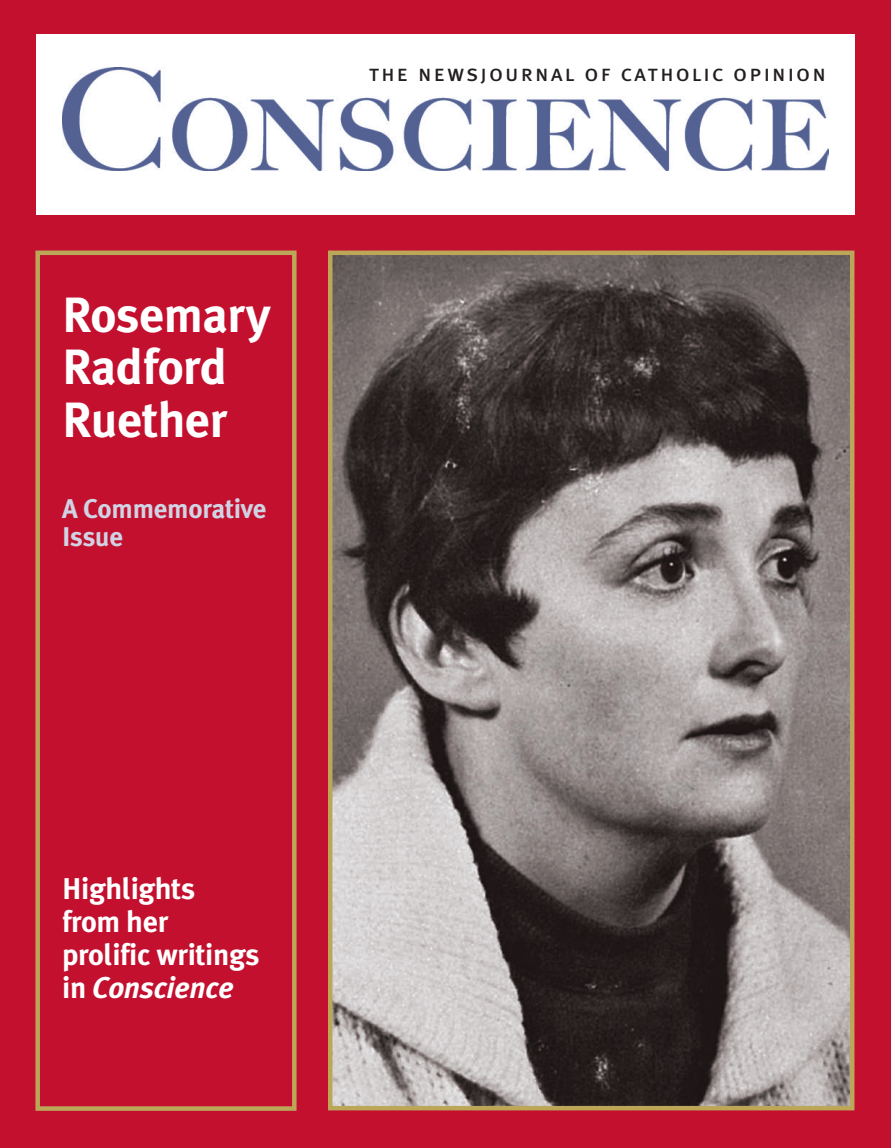
<style>
.page{position:relative;width:891px;height:1148px;background:#c3102f}
.page>*{position:absolute;margin:0;border:0;box-sizing:border-box;transform-origin:0 0}
.win78_title{font:700 49.5px "Meta Plus";letter-spacing:-.01em;color:#fff}
.win78_title-2{font:700 30px/33px "Meta Plus";letter-spacing:-.01em;color:#fff}
.win78_title-3{font:700 27px/28.5px "Meta Plus";letter-spacing:-.01em;color:#d0d3e4}
.t1{font:23.25px "Meta Plus Book Caps";letter-spacing:.09em;color:#231f20}
.s1{font-style:italic}
</style>
<div class="page">
<div style="left:35px;top:250px;width:262px;height:860px;background:#c3102f;border:4px solid #bba757"></div>
<div style="left:36px;top:34px;width:819px;height:180px;background:#fff"></div>
<img style="left:62px;top:67px;width:766px;height:104px">
<div style="left:302px;top:61px;width:525px;height:35px;background:#fff"></div>
<img style="left:333px;top:255px;width:516px;height:850px">
<div style="left:328px;top:250px;width:526px;height:860px;border:4px solid #bba757"></div>
<p class="win78_title" style="left:62px;top:286px;width:210px">Rosemary</p>
<p class="win78_title" style="left:62px;top:338px;width:167px">Radford</p>
<p class="win78_title" style="left:62px;top:391px;width:167px">Ruether</p>
<p class="win78_title-3" style="left:62px;top:494px;width:206px">A Commemorative<br>Issue</p>
<p class="t1" style="left:369px;top:60px;width:459px">the newsjournal of catholic opinion</p>
<p class="win78_title-2" style="left:62px;top:872px;width:199px">Highlights from her prolific writings in <span class="s1">Conscience</span></p>
</div>
